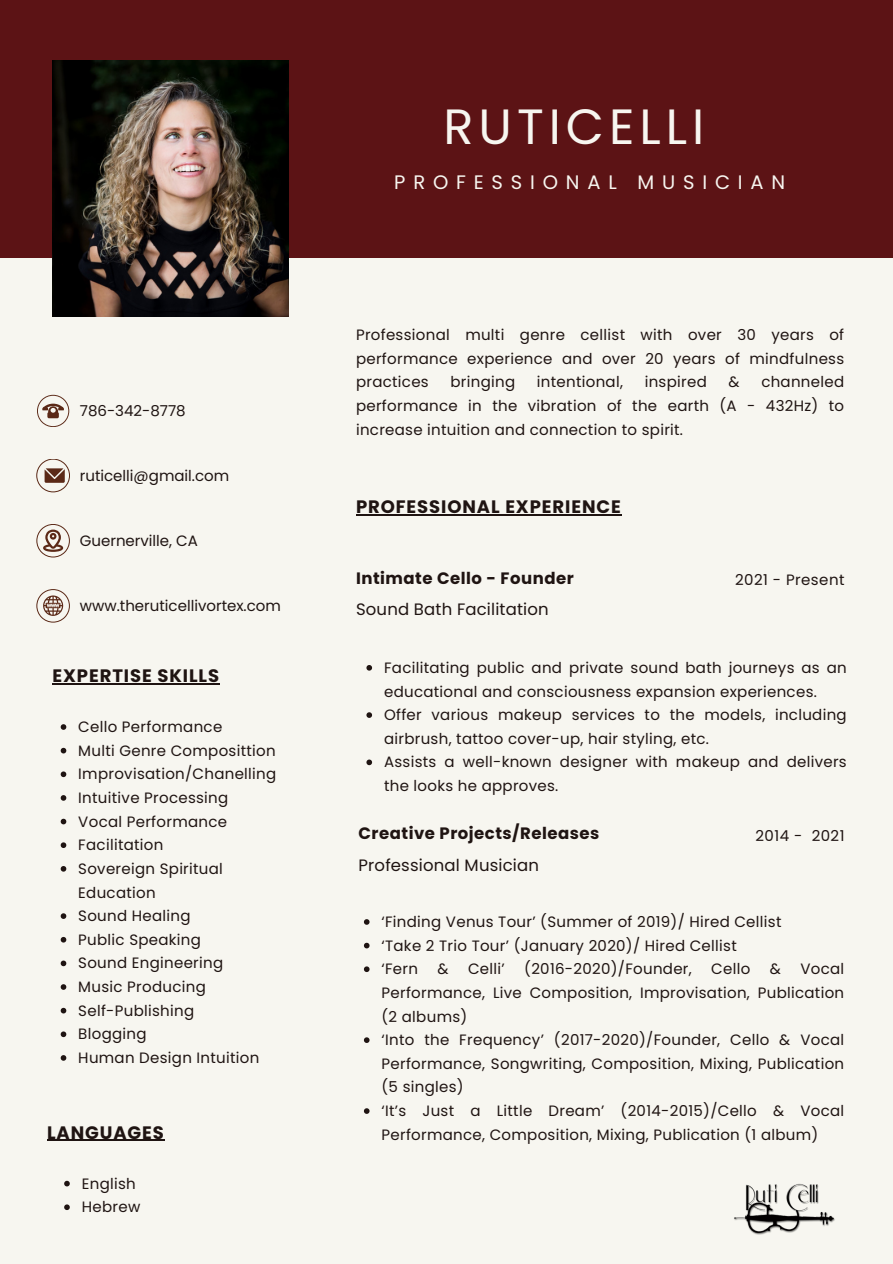
<style>
.page{position:relative;width:893px;height:1264px;background:#fff}
.page>*{position:absolute;margin:0;border:0;box-sizing:border-box;transform-origin:0 0}
.t1{font:49.5px "Poppins";letter-spacing:.1em;color:#f7f6f0}
.t2{font:19.5px "Poppins";letter-spacing:.4em;color:#f7f6f0}
.t3{font:700 18px "Poppins";letter-spacing:.05em;color:#1f1412}
.t4{font:700 16.5px "Poppins";letter-spacing:.03em;color:#1f1412}
.t5{font:16.5px "Poppins";letter-spacing:.01em;color:#1f1412}
.t6{font:15px/23.7px "Poppins";letter-spacing:.02em;color:#1f1412}
.t7{font:15px "Poppins";color:#1f1412}
</style>
<div class="page">
<div style="left:0;top:0;width:892px;height:1263px;background:#f7f6f0"></div>
<svg style="left:37px;top:395px;width:32px;height:32px"></svg>
<svg style="left:36px;top:524px;width:34px;height:33px"></svg>
<svg style="left:36px;top:589px;width:34px;height:33px"></svg>
<svg style="left:36px;top:459px;width:34px;height:33px"></svg>
<div style="left:0;top:0;width:892px;height:257px;background:#5c1315"></div>
<img style="left:52px;top:61px;width:236px;height:255px">
<img style="left:734px;top:1183px;width:101px;height:52px">
<hr style="left:356px;top:514px;width:265px;height:1px;background:#1f1412">
<svg style="left:366px;top:665px;width:6px;height:5px"></svg>
<svg style="left:366px;top:712px;width:6px;height:6px"></svg>
<svg style="left:366px;top:759px;width:6px;height:6px"></svg>
<svg style="left:364px;top:919px;width:5px;height:5px"></svg>
<svg style="left:364px;top:942px;width:5px;height:6px"></svg>
<svg style="left:364px;top:966px;width:5px;height:6px"></svg>
<svg style="left:364px;top:1037px;width:5px;height:5px"></svg>
<svg style="left:364px;top:1108px;width:5px;height:5px"></svg>
<hr style="left:52px;top:683px;width:168px;height:1px;background:#1f1412">
<svg style="left:61px;top:724px;width:5px;height:5px"></svg>
<svg style="left:61px;top:747px;width:5px;height:6px"></svg>
<svg style="left:61px;top:771px;width:5px;height:6px"></svg>
<svg style="left:61px;top:795px;width:5px;height:5px"></svg>
<svg style="left:61px;top:818px;width:5px;height:6px"></svg>
<svg style="left:61px;top:842px;width:5px;height:6px"></svg>
<svg style="left:61px;top:866px;width:5px;height:5px"></svg>
<svg style="left:61px;top:913px;width:5px;height:5px"></svg>
<svg style="left:61px;top:936px;width:5px;height:6px"></svg>
<svg style="left:61px;top:960px;width:5px;height:6px"></svg>
<svg style="left:61px;top:984px;width:5px;height:5px"></svg>
<svg style="left:61px;top:1007px;width:5px;height:6px"></svg>
<svg style="left:61px;top:1031px;width:5px;height:6px"></svg>
<svg style="left:61px;top:1055px;width:5px;height:5px"></svg>
<hr style="left:47px;top:1139px;width:118px;height:1px;background:#1f1412">
<svg style="left:64px;top:1180px;width:6px;height:6px"></svg>
<svg style="left:64px;top:1204px;width:6px;height:5px"></svg>
<p class="t7" style="left:80px;top:400px;width:107px">786-342-8778</p>
<p class="t7" style="left:80px;top:465px;width:151px">ruticelli@gmail.com</p>
<p class="t7" style="left:80px;top:530px;width:120px">Guernerville, CA</p>
<h3 class="t1" style="left:443px;top:92px;width:262px">RUTICELLI</h3>
<p class="t2" style="left:394px;top:168px;width:392px">PROFESSIONAL MUSICIAN</p>
<p class="t6" style="left:356px;top:323px;width:489px;text-align:justify">Professional multi genre cellist with over 30 years of performance experience and over 20 years of mindfulness practices</p>
<p class="t6" style="left:450px;top:370px;width:66px">bringing</p>
<p class="t6" style="left:537px;top:370px;width:88px">intentional,</p>
<p class="t6" style="left:644px;top:370px;width:64px">inspired</p>
<p class="t6" style="left:728px;top:370px;width:13px">&amp;</p>
<p class="t6" style="left:356px;top:370px;width:489px;text-align:justify;text-indent:405px">channeled performance in the vibration of the earth (A - 432Hz) to increase intuition and connection to spirit.</p>
<p class="t3" style="left:356px;top:494px;width:266px">PROFESSIONAL EXPERIENCE</p>
<p class="t4" style="left:356px;top:566px;width:219px">Intimate Cello - Founder</p>
<p class="t6" style="left:735px;top:567px;width:111px">2021 - Present</p>
<p class="t7" style="left:80px;top:595px;width:203px">www.theruticellivortex.com</p>
<p class="t5" style="left:356px;top:598px;width:194px">Sound Bath Facilitation</p>
<p class="t3" style="left:52px;top:663px;width:168px">EXPERTISE SKILLS</p>
<p class="t6" style="left:78px;top:715px;width:145px">Cello Performance</p>
<p class="t6" style="left:78px;top:738px;width:199px">Multi Genre Composittion</p>
<p class="t6" style="left:78px;top:762px;width:199px">Improvisation/Chanelling</p>
<p class="t6" style="left:78px;top:786px;width:151px">Intuitive Processing</p>
<p class="t6" style="left:78px;top:809px;width:150px">Vocal Performance</p>
<p class="t6" style="left:78px;top:833px;width:87px">Facilitation</p>
<h2 class="t6" style="left:78px;top:856px;width:146px">Sovereign Spiritual<br>Education</h2>
<p class="t6" style="left:78px;top:904px;width:114px">Sound Healing</p>
<p class="t6" style="left:78px;top:927px;width:124px">Public Speaking</p>
<p class="t6" style="left:78px;top:951px;width:146px">Sound Engineering</p>
<h4 class="t6" style="left:78px;top:975px;width:129px">Music Producing</h4>
<p class="t6" style="left:78px;top:998px;width:117px">Self-Publishing</p>
<p class="t6" style="left:78px;top:1022px;width:70px">Blogging</p>
<p class="t6" style="left:78px;top:1045px;width:182px">Human Design Intuition</p>
<p class="t3" style="left:47px;top:1119px;width:118px">LANGUAGES</p>
<p class="t6" style="left:82px;top:1171px;width:56px">English</p>
<p class="t6" style="left:82px;top:1195px;width:60px">Hebrew</p>
<p class="t6" style="left:384px;top:655px;width:464px">Facilitating public and private sound bath journeys as an educational and consciousness expansion experiences.</p>
<p class="t6" style="left:384px;top:703px;width:464px">Offer various makeup services to the models, including airbrush, tattoo cover-up, hair styling, etc.</p>
<h2 class="t6" style="left:384px;top:750px;width:464px">Assists a well-known designer with makeup and delivers the looks he approves.</h2>
<p class="t4" style="left:358px;top:822px;width:242px">Creative Projects/Releases</p>
<p class="t5" style="left:358px;top:853px;width:182px">Professional Musician</p>
<h4 class="t6" style="left:755px;top:823px;width:90px">2014 - 2021</h4>
<p class="t6" style="left:381px;top:909px;width:401px">‘Finding Venus Tour’ (Summer of 2019)/ Hired Cellist</p>
<p class="t6" style="left:381px;top:933px;width:357px">‘Take 2 Trio Tour’ (January 2020)/ Hired Cellist</p>
<p class="t6" style="left:381px;top:957px;width:38px">‘Fern</p>
<p class="t6" style="left:437px;top:957px;width:13px">&amp;</p>
<p class="t6" style="left:468px;top:957px;width:38px">Celli’</p>
<p class="t6" style="left:524px;top:957px;width:169px">(2016-2020)/Founder,</p>
<p class="t6" style="left:711px;top:957px;width:41px">Cello</p>
<p class="t6" style="left:769px;top:957px;width:13px">&amp;</p>
<p class="t6" style="left:381px;top:957px;width:464px;text-align:justify;text-indent:419px">Vocal Performance, Live Composition, Improvisation, Publication (2 albums)</p>
<p class="t6" style="left:381px;top:1028px;width:464px;text-align:justify">‘Into the Frequency’ (2017-2020)/Founder, Cello &amp; Vocal Performance, Songwriting, Composition, Mixing, Publication (5 singles)</p>
<p class="t6" style="left:381px;top:1098px;width:464px">‘It’s Just a Little Dream’ (2014-2015)/Cello &amp; Vocal<br>Performance, Composition, Mixing, Publication (1 album)</p>
</div>
